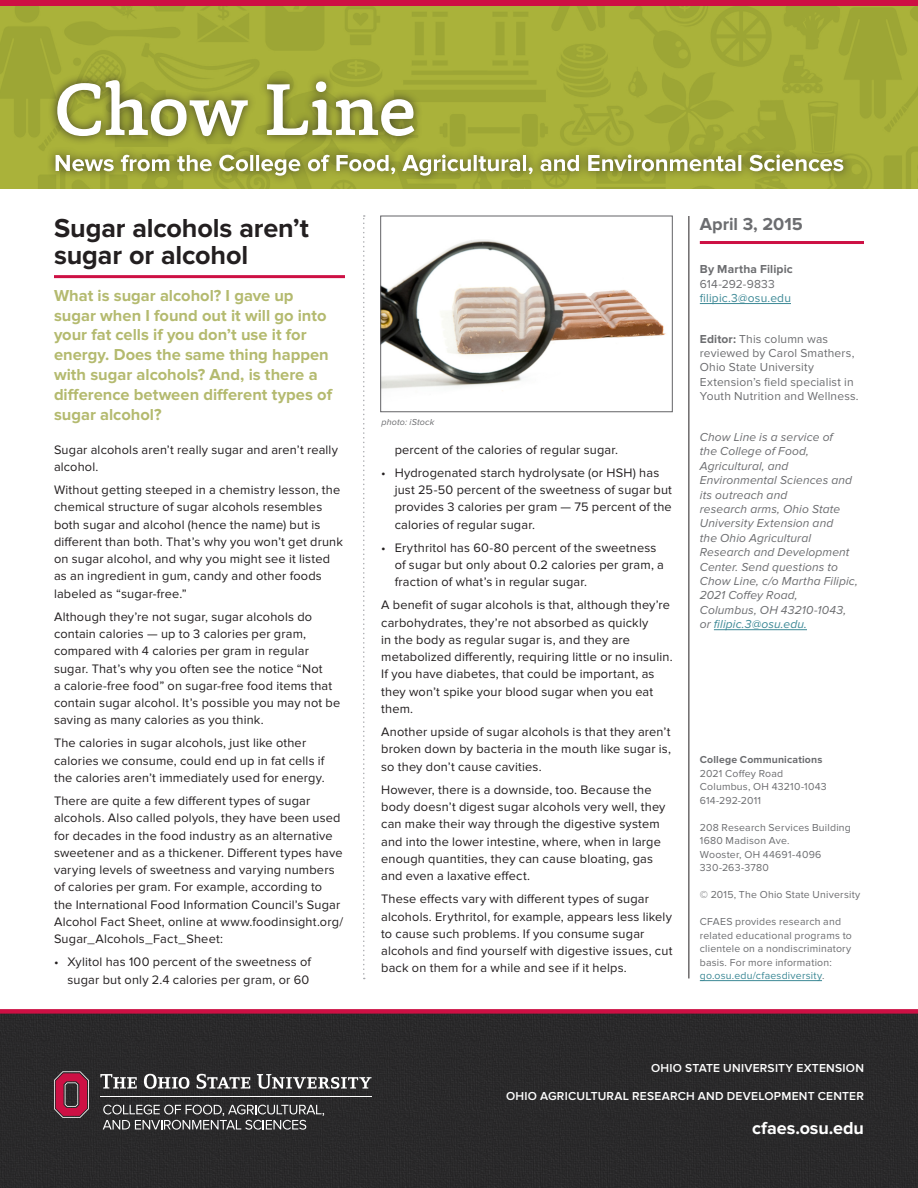
<style>
.page{position:relative;width:918px;height:1188px;background:#fff}
.page>*{position:absolute;margin:0;border:0;box-sizing:border-box;transform-origin:0 0}
.Headline{font:700 27px "Proxima Nova";letter-spacing:-.005em;color:#231f20}
.t1{font:700 18px "Proxima Nova";letter-spacing:-.005em;color:#fff}
.Date{font:700 18px "Proxima Nova";color:#6c6d70}
.Question{font:700 16.5px/19.8px "Proxima Nova";color:#b4ba6f}
.body_-_no_indent{font:12.75px/17.2px "Proxima Nova";letter-spacing:.015em;color:#231f20}
.Sidebar_text_3_-_ita{font:italic 12px/14.4px "Proxima Nova";letter-spacing:.01em;color:#6c6d70}
.Sidebar_text_1{font:12px/14.4px "Proxima Nova";letter-spacing:.015em;color:#6c6d70}
.t2{font:600 12px "Proxima Nova";letter-spacing:.02em;color:#fff}
.Sidebar_text_1-2{font:12px/14.4px "Proxima Nova";letter-spacing:.015em;color:#3d8996}
.Sidebar_text_2_-_sma{font:10.5px/13.5px "Proxima Nova";letter-spacing:.02em;color:#6c6d70}
.Sidebar_text_2_-_sma-2{font:700 10.5px "Proxima Nova";letter-spacing:.015em;color:#6c6d70}
.photo_credit{font:italic 9px "Proxima Nova";letter-spacing:.015em;color:#6c6d70}
.s1{font-weight:700;color:#6c6d70}
.s2{color:#6c6d70}
.s3{font-weight:700}
.s4{color:#3d8996}
</style>
<div class="page">
<img style="left:0;top:6px;width:918px;height:183px">
<div style="left:0;top:0;width:918px;height:6px;background:#cd1044"></div>
<div style="left:48px;top:71px;width:375px;height:74px;background:#231f20;opacity:.75"></div>
<svg style="left:57px;top:80px;width:357px;height:56px"></svg>
<div style="left:46px;top:145px;width:807px;height:40px;background:#231f20;opacity:.75"></div>
<svg style="left:56px;top:155px;width:787px;height:21px"></svg>
<hr style="left:700px;top:303px;width:91px;height:1px;background:#3d8996">
<hr style="left:714px;top:629px;width:93px;height:1px;background:#3d8996">
<hr style="left:700px;top:241px;width:164px;height:3px;background:#cd1044">
<hr style="left:54px;top:275px;width:291px;height:3px;background:#cd1044">
<hr style="left:700px;top:980px;width:122px;height:1px;background:#3d8996">
<img style="left:382px;top:239px;width:284px;height:152px">
<div style="left:380px;top:216px;width:293px;height:196px;border:1px solid #636366"></div>
<div style="left:0;top:1014px;width:918px;height:174px;background:#2a292a"></div>
<svg style="left:103px;top:1105px;width:221px;height:25px;background:#5a5a5b"></svg>
<svg style="left:54px;top:1071px;width:35px;height:47px;background:#8f324c"></svg>
<hr style="left:100px;top:1096px;width:272px;height:1px;background:#fff">
<svg style="left:100px;top:1074px;width:37px;height:15px"></svg>
<svg style="left:144px;top:1074px;width:45px;height:15px"></svg>
<svg style="left:197px;top:1074px;width:53px;height:15px"></svg>
<svg style="left:257px;top:1074px;width:115px;height:15px"></svg>
<div style="left:0;top:1009px;width:918px;height:5px;background:#cd1044"></div>
<hr style="left:688px;top:216px;width:1px;height:762px;background:#231f20">
<svg style="left:363px;top:215px;width:2px;height:764px"></svg>
<p class="Headline" style="left:54px;top:213px;width:257px">Sugar alcohols aren’t</p>
<p class="Date" style="left:700px;top:214px;width:105px">April 3, 2015</p>
<p class="Headline" style="left:54px;top:240px;width:196px">sugar or alcohol</p>
<p class="Question" style="left:54px;top:286px;width:280px">What is sugar alcohol? I gave up sugar when I found out it will go into your fat cells if you don’t use it for energy. Does the same thing happen with sugar alcohols? And, is there a difference between different types of sugar alcohol?</p>
<p class="body_-_no_indent" style="left:54px;top:441px;width:286px">Sugar alcohols aren’t really sugar and aren’t really alcohol.</p>
<p class="body_-_no_indent" style="left:54px;top:481px;width:291px">Without getting steeped in a chemistry lesson, the chemical structure of sugar alcohols resembles both sugar and alcohol (hence the name) but is different than both. That’s why you won’t get drunk on sugar alcohol, and why you might see it listed as an ingredient in gum, candy and other foods labeled as “sugar-free.”</p>
<p class="body_-_no_indent" style="left:54px;top:608px;width:288px">Although they’re not sugar, sugar alcohols do contain calories — up to 3 calories per gram, compared with 4 calories per gram in regular sugar. That’s why you often see the notice “Not<br>a calorie-free food” on sugar-free food items that contain sugar alcohol. It’s possible you may not be saving as many calories as you think.</p>
<p class="body_-_no_indent" style="left:54px;top:735px;width:272px">The calories in sugar alcohols, just like other calories we consume, could end up in fat cells if the calories aren’t immediately used for energy.</p>
<p class="body_-_no_indent" style="left:54px;top:792px;width:291px">There are quite a few different types of sugar alcohols. Also called polyols, they have been used for decades in the food industry as an alternative sweetener and as a thickener. Different types have varying levels of sweetness and varying numbers of calories per gram. For example, according to the International Food Information Council’s Sugar Alcohol Fact Sheet, online at www.foodinsight.org/ Sugar_Alcohols_Fact_Sheet:</p>
<p class="body_-_no_indent" style="left:54px;top:954px;width:259px;text-align:right">• Xylitol has 100 percent of the sweetness of sugar but only 2.4 calories per gram, or 60</p>
<p class="Sidebar_text_1-2" style="left:700px;top:262px;width:94px"><span class="s1">By Martha Filipic<br></span><span class="s2">614-292-9833 </span>filipic.3@osu.edu</p>
<p class="Sidebar_text_1" style="left:700px;top:332px;width:160px"><span class="s3">Editor:</span> This column was reviewed by Carol Smathers,<br>Ohio State University<br>Extension’s field specialist in<br>Youth Nutrition and Wellness.</p>
<p class="Sidebar_text_3_-_ita" style="left:700px;top:430px;width:160px">Chow Line is a service of<br>the College of Food,<br>Agricultural, and<br>Environmental Sciences and its outreach and<br>research arms, Ohio State<br>University Extension and<br>the Ohio Agricultural<br>Research and Development<br>Center. Send questions to<br>Chow Line, c/o Martha Filipic,<br>2021 Coffey Road,<br>Columbus, OH 43210-1043, or <span class="s4">filipic.3@osu.edu.</span></p>
<p class="photo_credit" style="left:381px;top:417px;width:55px">photo: iStock</p>
<p class="body_-_no_indent" style="left:395px;top:441px;width:225px">percent of the calories of regular sugar.</p>
<p class="body_-_no_indent" style="left:395px;top:464px;width:279px;text-indent:-14px">• Hydrogenated starch hydrolysate (or HSH) has just 25-50 percent of the sweetness of sugar but provides 3 calories per gram — 75 percent of the calories of regular sugar.</p>
<p class="body_-_no_indent" style="left:395px;top:539px;width:271px;text-indent:-14px">• Erythritol has 60-80 percent of the sweetness of sugar but only about 0.2 calories per gram, a fraction of what’s in regular sugar.</p>
<p class="body_-_no_indent" style="left:381px;top:597px;width:293px">A benefit of sugar alcohols is that, although they’re carbohydrates, they’re not absorbed as quickly<br>in the body as regular sugar is, and they are metabolized differently, requiring little or no insulin.<br>If you have diabetes, that could be important, as they won’t spike your blood sugar when you eat them.</p>
<p class="body_-_no_indent" style="left:381px;top:723px;width:291px;text-align:justify">Another upside of sugar alcohols is that they aren’t broken down by bacteria in the mouth like sugar is, so they don’t cause cavities.</p>
<p class="body_-_no_indent" style="left:381px;top:781px;width:286px">However, there is a downside, too. Because the body doesn’t digest sugar alcohols very well, they can make their way through the digestive system and into the lower intestine, where, when in large enough quantities, they can cause bloating, gas and even a laxative effect.</p>
<p class="body_-_no_indent" style="left:381px;top:891px;width:293px">These effects vary with different types of sugar alcohols. Erythritol, for example, appears less likely to cause such problems. If you consume sugar alcohols and find yourself with digestive issues, cut back on them for a while and see if it helps.</p>
<p class="Sidebar_text_2_-_sma-2" style="left:700px;top:754px;width:124px">College Communications</p>
<p class="Sidebar_text_2_-_sma" style="left:700px;top:767px;width:85px">2021 Coffey Road</p>
<p class="Sidebar_text_2_-_sma" style="left:700px;top:780px;width:128px">Columbus, OH 43210-1043</p>
<p class="Sidebar_text_2_-_sma" style="left:700px;top:794px;width:63px">614-292-2011</p>
<p class="Sidebar_text_2_-_sma" style="left:700px;top:821px;width:153px">208 Research Services Building</p>
<p class="Sidebar_text_2_-_sma" style="left:700px;top:834px;width:91px">1680 Madison Ave.</p>
<p class="Sidebar_text_2_-_sma" style="left:700px;top:848px;width:123px">Wooster, OH 44691-4096</p>
<p class="Sidebar_text_2_-_sma" style="left:700px;top:861px;width:71px">330-263-3780</p>
<p class="Sidebar_text_2_-_sma" style="left:700px;top:888px;width:162px">© 2015, The Ohio State University</p>
<p class="Sidebar_text_2_-_sma" style="left:700px;top:915px;width:154px">CFAES provides research and related educational programs to clientele on a nondiscriminatory basis. For more information: <span class="s4">go.osu.edu/cfaesdiversity</span>.</p>
<p class="t2" style="left:651px;top:1061px;width:214px">OHIO STATE UNIVERSITY EXTENSION</p>
<p class="t2" style="left:506px;top:1090px;width:359px">OHIO AGRICULTURAL RESEARCH AND DEVELOPMENT CENTER</p>
<p class="t1" style="left:752px;top:1118px;width:113px">cfaes.osu.edu</p>
</div>
